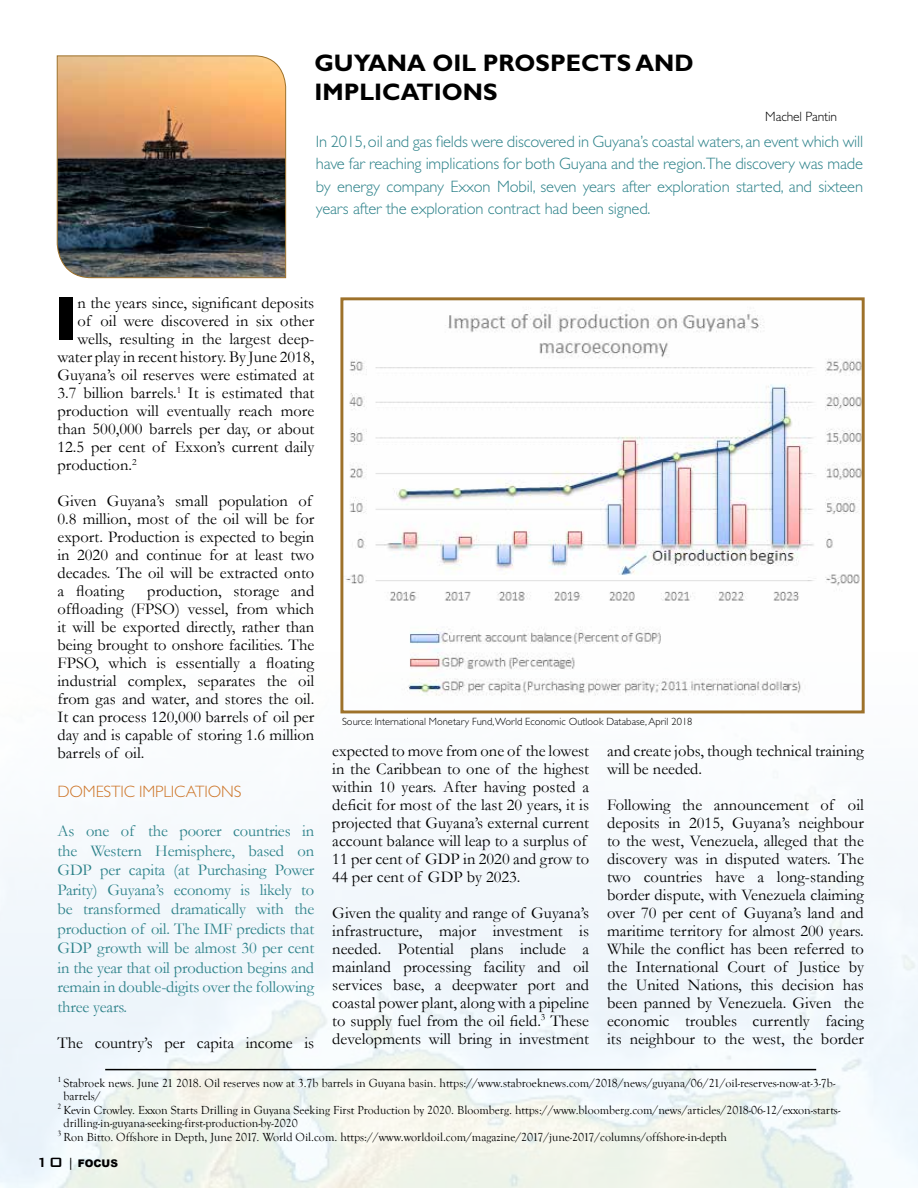
<style>
.page{position:relative;width:918px;height:1188px;background:#fff}
.page>*{position:absolute;margin:0;border:0;box-sizing:border-box;transform-origin:0 0}
.t1{font:900 60px "Arial";color:#000}
.t2{font:700 24px/28.8px "Gill Sans Std";color:#000}
.t3{font:16.5px/18px "Garamond";color:#000}
.t4{font:16.5px/19.5px "Garamond";letter-spacing:-.01em;color:#2d828a;text-align:justify}
.t5{font:300 16.5px/22.5px "Gill Sans Std";letter-spacing:-.01em;color:#2d828a;text-align:justify}
.t6{font:300 16.5px "Gill Sans Std";letter-spacing:-.01em;color:#cd7528}
.t7{font:300 13.5px "Gill Sans Std";letter-spacing:-.01em;color:#000}
.t8{font:12px "Goudy Old Style T";color:#000}
.t9{font:300 10.5px "Gill Sans Std";color:#000}
.t10{font:900 10.5px "Arial";color:#000}
.s1{font-family:"Bank Gothic BT";font-weight:500;font-size:18px}
.s2{font-family:"Bank Gothic BT";font-weight:500;font-size:12px}
</style>
<div class="page">
<img style="left:56px;top:55px;width:230px;height:223px">
<img style="left:344px;top:310px;width:517px;height:386px">
<div style="left:340px;top:297px;width:525px;height:416px;border:3px solid #9d712a"></div>
<hr style="left:105px;top:1069px;width:711px;height:1px;background:#000">
<h2 class="t2" style="left:314px;top:48px;width:381px">GUYANA OIL PROSPECTS AND<br>IMPLICATIONS</h2>
<p class="t7" style="left:765px;top:109px;width:73px">Machel Pantin</p>
<p class="t5" style="left:316px;top:130px;width:549px">In 2015, oil and gas fields were discovered in Guyana’s coastal waters, an event which will have far reaching implications for both Guyana and the region.The discovery was made by energy company Exxon Mobil, seven years after exploration started, and sixteen years after the exploration contract had been signed.</p>
<p class="t3" style="left:77px;top:294px;width:238px">n the years since, significant deposits</p>
<p class="t3" style="left:77px;top:312px;width:238px">of oil were discovered in six other</p>
<p class="t3" style="left:77px;top:330px;width:238px">wells, resulting in the largest deep-</p>
<p class="t3" style="left:58px;top:348px;width:258px">water play in recent history. By June 2018,</p>
<p class="t3" style="left:58px;top:366px;width:258px">Guyana’s oil reserves were estimated at</p>
<p class="t3" style="left:58px;top:384px;width:258px">3.7 billion barrels.<sup>1</sup> It is estimated that</p>
<p class="t3" style="left:58px;top:402px;width:258px">production will eventually reach more</p>
<p class="t3" style="left:58px;top:420px;width:258px">than 500,000 barrels per day, or about</p>
<p class="t3" style="left:58px;top:438px;width:258px">12.5 per cent of Exxon’s current daily</p>
<p class="t3" style="left:58px;top:456px;width:81px">production.<sup>2</sup></p>
<p class="t3" style="left:58px;top:492px;width:258px">Given Guyana’s small population of 0.8 million, most of the oil will be for export. Production is expected to begin in 2020 and continue for at least two decades. The oil will be extracted onto a floating</p>
<h1 class="t1" style="left:54px;top:275px;width:25px">I</h1>
<p class="t3" style="left:58px;top:582px;width:258px;text-align:justify;text-indent:90px">production, storage and offloading (FPSO) vessel, from which it will be exported directly, rather than being brought to onshore facilities. The FPSO, which is essentially a floating industrial complex, separates the oil from gas and water, and stores the oil.<br>It can process 120,000 barrels of oil per day and is capable of storing 1.6 million barrels of oil.</p>
<p class="t6" style="left:58px;top:782px;width:185px">DOMESTIC IMPLICATIONS</p>
<p class="t4" style="left:58px;top:821px;width:258px">As one of the poorer countries in the Western Hemisphere, based on GDP per capita (at Purchasing Power Parity) Guyana’s economy is likely to be transformed dramatically with the production of oil. The IMF predicts that GDP growth will be almost 30 per cent in the year that oil production begins and remain in double-digits over the following three years.</p>
<p class="t3" style="left:58px;top:1033px;width:258px">The country’s per capita income is</p>
<p class="t9" style="left:342px;top:715px;width:352px">Source: International Monetary Fund, World Economic Outlook Database, April 2018</p>
<p class="t3" style="left:332px;top:741px;width:258px">expected to move from one of the lowest in the Caribbean to one of the highest within 10 years. After having posted a deficit for most of the last 20 years, it is projected that Guyana’s external current account balance will leap to a surplus of 11 per cent of GDP in 2020 and grow to 44 per cent of GDP by 2023.</p>
<p class="t3" style="left:332px;top:903px;width:258px;text-align:justify">Given the quality and range of Guyana’s infrastructure, major investment is needed. Potential plans include a mainland processing facility and oil services base, a deepwater port and coastal power plant, along with a pipeline to supply fuel from the oil field.<sup>3</sup> These developments will bring in investment</p>
<p class="t3" style="left:607px;top:741px;width:258px">and create jobs, though technical training will be needed.</p>
<p class="t3" style="left:607px;top:795px;width:258px;text-align:justify">Following the announcement of oil deposits in 2015, Guyana’s neighbour to the west, Venezuela, alleged that the discovery was in disputed waters. The two countries have a long-standing border dispute, with Venezuela claiming over 70 per cent of Guyana’s land and maritime territory for almost 200 years.<br>While the conflict has been referred to the International Court of Justice by the United Nations, this decision has been panned by Venezuela. Given the economic troubles currently facing its neighbour to the west, the border</p>
<p class="t8" style="left:58px;top:1076px;width:779px"><sup>1</sup> Stabroek news. June 21 2018. Oil reserves now at 3.7b barrels in Guyana basin. https://www.stabroeknews.com/2018/news/guyana/06/21/oil-reserves-now-at-3-7b-</p>
<p class="t8" style="left:64px;top:1090px;width:39px">barrels/</p>
<p class="t8" style="left:58px;top:1103px;width:784px"><sup>2</sup> Kevin Crowley. Exxon Starts Drilling in Guyana Seeking First Production by 2020. Bloomberg. https://www.bloomberg.com/news/articles/2018-06-12/exxon-starts-</p>
<p class="t8" style="left:64px;top:1117px;width:236px">drilling-in-guyana-seeking-first-production-by-2020</p>
<p class="t8" style="left:58px;top:1130px;width:671px"><sup>3</sup> Ron Bitto. Offshore in Depth, June 2017. World Oil.com. https://www.worldoil.com/magazine/2017/june-2017/columns/offshore-in-depth</p>
<p class="t10" style="left:35px;top:1155px;width:84px"><span class="s1">10</span> <span class="s2">|</span> FOCUS</p>
</div>
